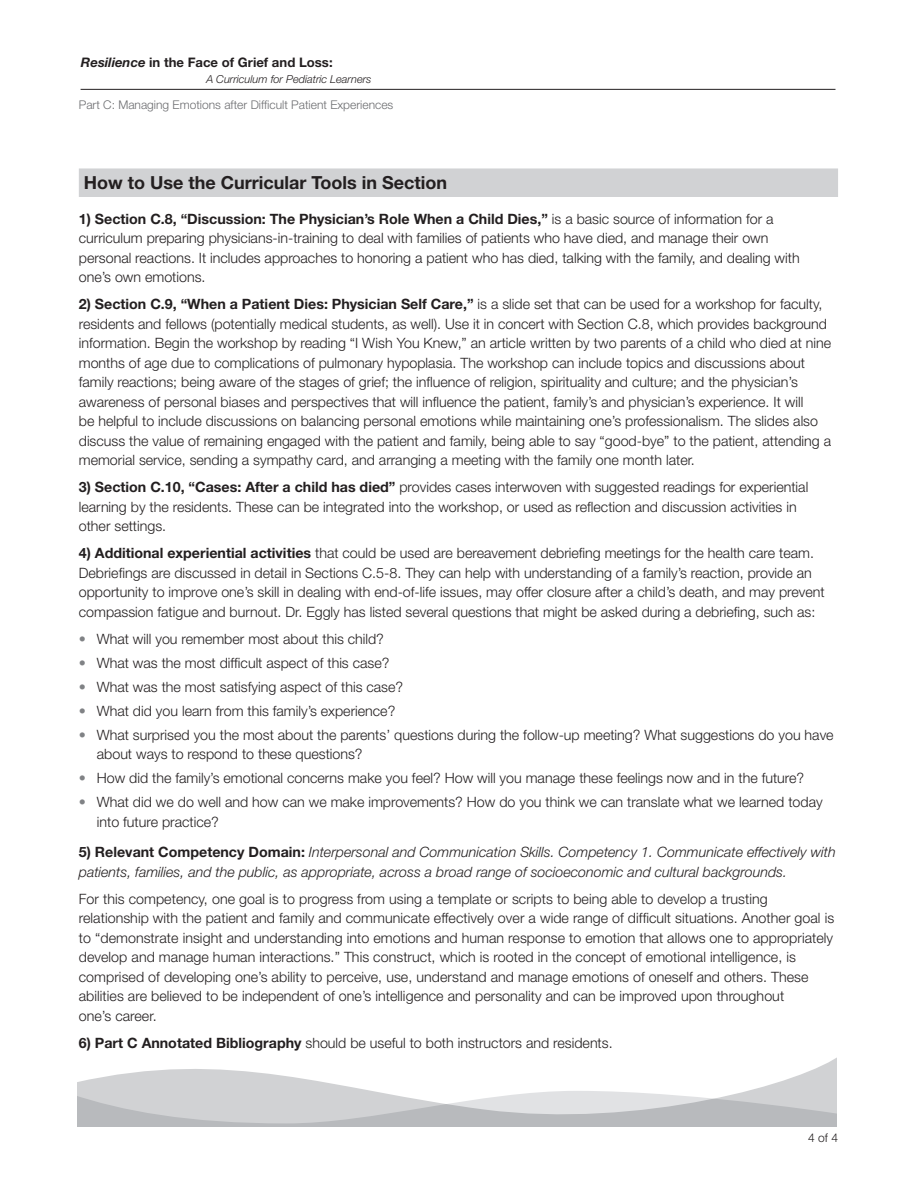
<style>
.page{position:relative;width:918px;height:1188px;background:#fff}
.page>*{position:absolute;margin:0;border:0;box-sizing:border-box;transform-origin:0 0}
.Main_Head_for_body{font:700 18px "Helvetica Neue";color:#231f20}
.BODY_TEXT{font:300 14.25px/19.5px "Helvetica Neue";color:#231f20}
.BODY_BULLETS{font:300 14.25px/19.5px "Helvetica Neue";color:#231f20}
.BODY_TEXT-2{font:italic 300 14.25px/19.5px "Helvetica Neue";color:#231f20}
.Body_Bullets_LAST{font:300 14.25px/19.5px "Helvetica Neue";color:#231f20}
.t1{font:700 13.2px "Helvetica Neue";color:#231f20}
.t2{font:300 12px "Helvetica Neue";color:#6c6d70}
.t3{font:300 12px "Helvetica Neue";color:#231f20}
.t4{font:italic 300 10.95px "Helvetica Neue";color:#231f20}
.s1{font-style:italic}
.s2{font-weight:700}
.s3{color:#808285}
.s4{font-weight:700;font-style:normal}
</style>
<div class="page">
<hr style="left:81px;top:89px;width:755px;height:1px;background:#231f20">
<svg style="left:78px;top:1057px;width:759px;height:34px"></svg>
<svg style="left:78px;top:1091px;width:759px;height:35px;background:#cccdcf"></svg>
<div style="left:79px;top:168px;width:759px;height:29px;background:#d1d2d4"></div>
<p class="t1" style="left:81px;top:54px;width:253px"><span class="s1">Resilience</span> in the Face of Grief and Loss:</p>
<p class="t4" style="left:206px;top:72px;width:167px">A Curriculum for Pediatric Learners</p>
<p class="t2" style="left:79px;top:97px;width:316px">Part C: Managing Emotions after Difficult Patient Experiences</p>
<p class="Main_Head_for_body" style="left:84px;top:172px;width:365px">How to Use the Curricular Tools in Section</p>
<p class="BODY_TEXT" style="left:79px;top:209px;width:722px"><span class="s2">1) Section C.8, “Discussion: The Physician’s Role When a Child Dies,”</span> is a basic source of information for a curriculum preparing physicians-in-training to deal with families of patients who have died, and manage their own personal reactions. It includes approaches to honoring a patient who has died, talking with the family, and dealing with one’s own emotions.</p>
<p class="BODY_TEXT" style="left:79px;top:294px;width:754px"><span class="s2">2) Section C.9, “When a Patient Dies: Physician Self Care,”</span> is a slide set that can be used for a workshop for faculty, residents and fellows (potentially medical students, as well). Use it in concert with Section C.8, which provides background information. Begin the workshop by reading “I Wish You Knew,” an article written by two parents of a child who died at nine months of age due to complications of pulmonary hypoplasia. The workshop can include topics and discussions about family reactions; being aware of the stages of grief; the influence of religion, spirituality and culture; and the physician’s awareness of personal biases and perspectives that will influence the patient, family’s and physician’s experience. It will<br>be helpful to include discussions on balancing personal emotions while maintaining one’s professionalism. The slides also discuss the value of remaining engaged with the patient and family, being able to say “good-bye” to the patient, attending a memorial service, sending a sympathy card, and arranging a meeting with the family one month later.</p>
<p class="BODY_TEXT" style="left:79px;top:477px;width:731px"><span class="s2">3) Section C.10, “Cases: After a child has died”</span> provides cases interwoven with suggested readings for experiential learning by the residents. These can be integrated into the workshop, or used as reflection and discussion activities in other settings.</p>
<p class="BODY_TEXT" style="left:79px;top:543px;width:747px"><span class="s2">4) Additional experiential activities</span> that could be used are bereavement debriefing meetings for the health care team.<br>Debriefings are discussed in detail in Sections C.5-8. They can help with understanding of a family’s reaction, provide an opportunity to improve one’s skill in dealing with end-of-life issues, may offer closure after a child’s death, and may prevent compassion fatigue and burnout. Dr. Eggly has listed several questions that might be asked during a debriefing, such as:</p>
<p class="BODY_BULLETS" style="left:79px;top:629px;width:307px"><span class="s3">•</span> What will you remember most about this child?</p>
<p class="BODY_BULLETS" style="left:79px;top:653px;width:312px"><span class="s3">•</span> What was the most difficult aspect of this case?</p>
<p class="BODY_BULLETS" style="left:79px;top:677px;width:326px"><span class="s3">•</span> What was the most satisfying aspect of this case?</p>
<p class="BODY_BULLETS" style="left:79px;top:701px;width:318px"><span class="s3">•</span> What did you learn from this family’s experience?</p>
<p class="BODY_BULLETS" style="left:97px;top:725px;width:738px;text-indent:-18px"><span class="s3">•</span> What surprised you the most about the parents’ questions during the follow-up meeting? What suggestions do you have about ways to respond to these questions?</p>
<p class="BODY_BULLETS" style="left:79px;top:768px;width:727px"><span class="s3">•</span> How did the family’s emotional concerns make you feel? How will you manage these feelings now and in the future?</p>
<p class="Body_Bullets_LAST" style="left:97px;top:792px;width:727px;text-indent:-18px"><span class="s3">•</span> What did we do well and how can we make improvements? How do you think we can translate what we learned today into future practice?</p>
<p class="BODY_TEXT-2" style="left:79px;top:842px;width:758px"><span class="s4">5) Relevant Competency Domain:</span> Interpersonal and Communication Skills. Competency 1. Communicate effectively with patients, families, and the public, as appropriate, across a broad range of socioeconomic and cultural backgrounds.</p>
<p class="BODY_TEXT" style="left:79px;top:889px;width:757px">For this competency, one goal is to progress from using a template or scripts to being able to develop a trusting relationship with the patient and family and communicate effectively over a wide range of difficult situations. Another goal is to “demonstrate insight and understanding into emotions and human response to emotion that allows one to appropriately develop and manage human interactions.” This construct, which is rooted in the concept of emotional intelligence, is comprised of developing one’s ability to perceive, use, understand and manage emotions of oneself and others. These abilities are believed to be independent of one’s intelligence and personality and can be improved upon throughout<br>one’s career.</p>
<p class="BODY_TEXT" style="left:79px;top:1033px;width:535px"><span class="s2">6) Part C Annotated Bibliography</span> should be useful to both instructors and residents.</p>
<p class="t3" style="left:808px;top:1130px;width:31px">4 of 4</p>
</div>
